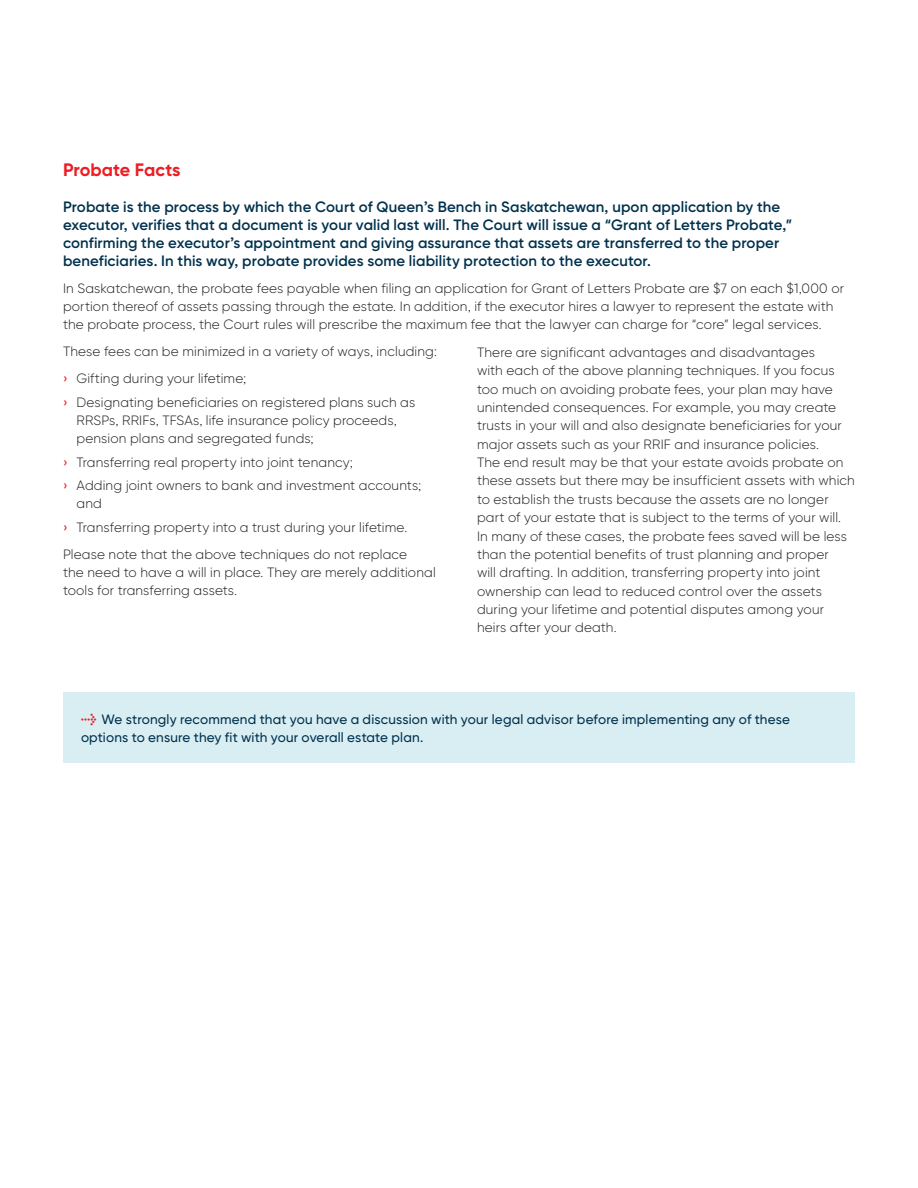
<style>
.page{position:relative;width:918px;height:1188px;background:#fff}
.page>*{position:absolute;margin:0;border:0;box-sizing:border-box;transform-origin:0 0}
.t1{font:700 18px "Gilroy BN";color:#ee1d23}
.t2{font:600 15px/18px "Gilroy BN";letter-spacing:.01em;color:#00314d}
.t3{font:300 13.5px/18.3px "Gilroy BN";letter-spacing:.01em;color:#231f20}
.t4{font:500 13.5px/18px "Gilroy BN";letter-spacing:.015em;color:#00314d}
.s1{font-weight:500;color:#ee1d23}
.s2{font-family:"Meta Bold Expert";font-weight:400;font-size:12.75px;color:#ee1d23}
</style>
<div class="page">
<div style="left:63px;top:693px;width:792px;height:70px;background:#d9eef3"></div>
<h1 class="t1" style="left:63px;top:159px;width:119px">Probate Facts</h1>
<p class="t2" style="left:63px;top:198px;width:731px">Probate is the process by which the Court of Queen’s Bench in Saskatchewan, upon application by the executor, verifies that a document is your valid last will. The Court will issue a “Grant of Letters Probate,” confirming the executor’s appointment and giving assurance that assets are transferred to the proper beneficiaries. In this way, probate provides some liability protection to the executor.</p>
<p class="t3" style="left:63px;top:280px;width:783px">In Saskatchewan, the probate fees payable when filing an application for Grant of Letters Probate are $7 on each $1,000 or portion thereof of assets passing through the estate. In addition, if the executor hires a lawyer to represent the estate with the probate process, the Court rules will prescribe the maximum fee that the lawyer can charge for “core” legal services.</p>
<p class="t3" style="left:63px;top:338px;width:375px;line-height:27px">These fees can be minimized in a variety of ways, including: <span class="s1">›</span> Gifting during your lifetime;</p>
<p class="t3" style="left:76px;top:393px;width:340px;text-indent:-14px"><span class="s1">›</span> Designating beneficiaries on registered plans such as<br>RRSPs, RRIFs, TFSAs, life insurance policy proceeds, pension plans and segregated funds;</p>
<p class="t3" style="left:63px;top:450px;width:360px;line-height:23.7px"><span class="s1">›</span> Transferring real property into joint tenancy;<br><span class="s1">›</span> Adding joint owners to bank and investment accounts;</p>
<p class="t3" style="left:63px;top:492px;width:346px;line-height:23.7px;text-indent:14px">and<br><span class="s1">›</span> Transferring property into a trust during your lifetime.</p>
<p class="t3" style="left:63px;top:545px;width:374px">Please note that the above techniques do not replace<br>the need to have a will in place. They are merely additional tools for transferring assets.</p>
<p class="t3" style="left:477px;top:343px;width:379px">There are significant advantages and disadvantages<br>with each of the above planning techniques. If you focus too much on avoiding probate fees, your plan may have unintended consequences. For example, you may create trusts in your will and also designate beneficiaries for your major assets such as your RRIF and insurance policies.<br>The end result may be that your estate avoids probate on these assets but there may be insufficient assets with which to establish the trusts because the assets are no longer part of your estate that is subject to the terms of your will.<br>In many of these cases, the probate fees saved will be less than the potential benefits of trust planning and proper<br>will drafting. In addition, transferring property into joint ownership can lead to reduced control over the assets during your lifetime and potential disputes among your heirs after your death.</p>
<p class="t4" style="left:81px;top:711px;width:710px"><span class="s2">l</span> We strongly recommend that you have a discussion with your legal advisor before implementing any of these options to ensure they fit with your overall estate plan.</p>
</div>
